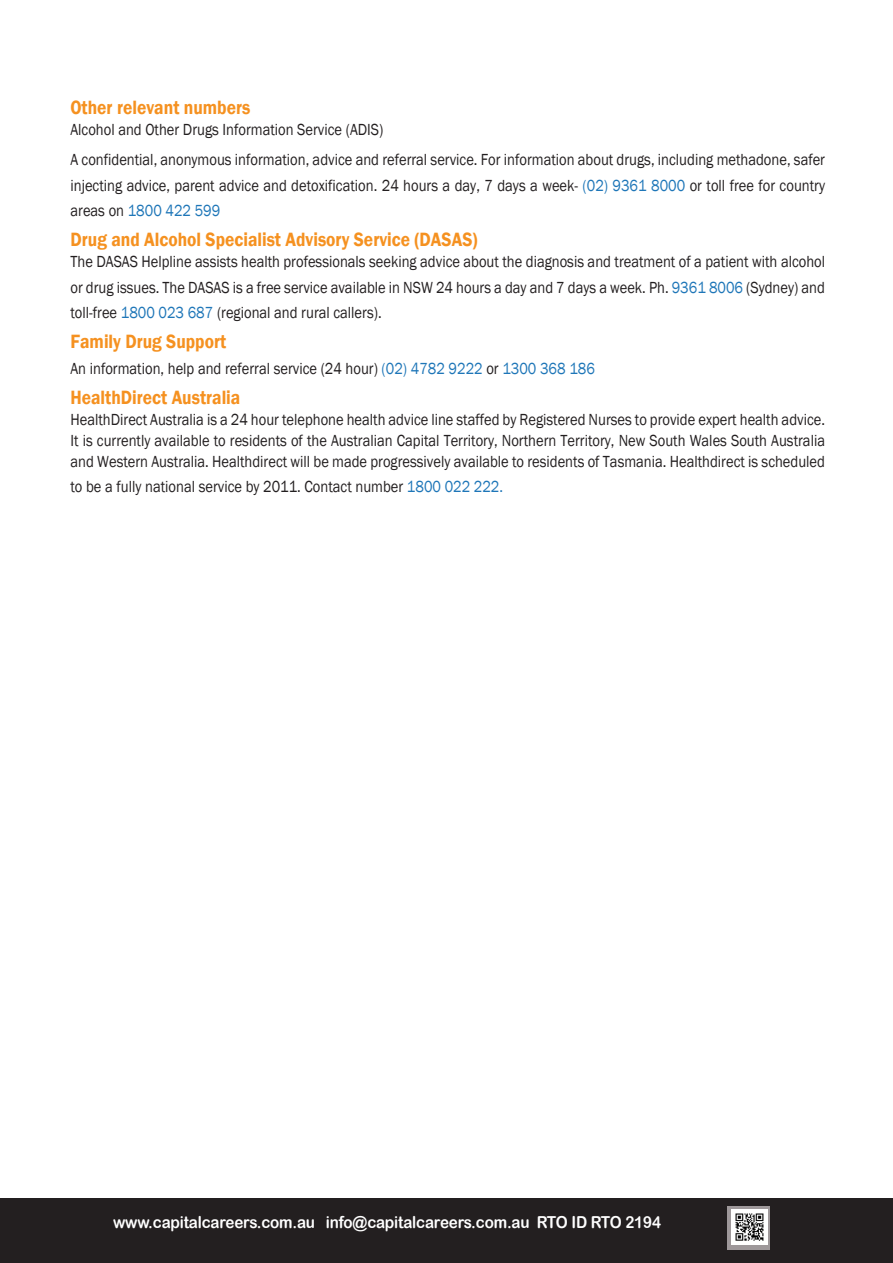
<style>
.page{position:relative;width:893px;height:1263px;background:#fff}
.page>*{position:absolute;margin:0;border:0;box-sizing:border-box;transform-origin:0 0}
.t1{font:600 19.8px "Franklin Gothic";color:#f59120;scale:.88 1}
.t2{font:16.5px/25.5px "Franklin Gothic";color:#231f20;scale:.88 1}
.t3{font:16.5px "Arial Rounded MT Bold";letter-spacing:-.01em;color:#fff;scale:.92 1}
.s1{color:#1e76b8}
</style>
<div class="page">
<div style="left:0;top:1199px;width:893px;height:64px;background:#231f20"></div>
<div style="left:728px;top:1206px;width:42px;height:44px;background:linear-gradient(to right,#9e989a,#9e989a)"></div>
<img style="left:732px;top:1210px;width:35px;height:35px">
<p class="t1" style="left:70px;top:95px;width:206px">Other relevant numbers</p>
<p class="t2" style="left:70px;top:115px;width:859px;line-height:30px">Alcohol and Other Drugs Information Service (ADIS)<br>A confidential, anonymous information, advice and referral service. For information about drugs, including methadone, safer</p>
<p class="t2" style="left:70px;top:173px;width:859px">injecting advice, parent advice and detoxification. 24 hours a day, 7 days a week- <span class="s1">(02) 9361 8000</span> or toll free for country areas on <span class="s1">1800 422 599</span></p>
<p class="t1" style="left:70px;top:227px;width:464px">Drug and Alcohol Specialist Advisory Service (DASAS)</p>
<p class="t2" style="left:70px;top:249px;width:859px;text-align:justify">The DASAS Helpline assists health professionals seeking advice about the diagnosis and treatment of a patient with alcohol or drug issues. The DASAS is a free service available in NSW 24 hours a day and 7 days a week. Ph. <span class="s1">9361 8006</span> (Sydney) and toll-free <span class="s1">1800 023 687</span> (regional and rural callers).</p>
<p class="t1" style="left:70px;top:329px;width:178px">Family Drug Support</p>
<p class="t2" style="left:70px;top:356px;width:597px">An information, help and referral service (24 hour) <span class="s1">(02) 4782 9222</span> or <span class="s1">1300 368 186</span></p>
<p class="t1" style="left:70px;top:385px;width:195px">HealthDirect Australia</p>
<p class="t2" style="left:70px;top:409px;width:859px;line-height:21px;text-align:justify">HealthDirect Australia is a 24 hour telephone health advice line staffed by Registered Nurses to provide expert health advice.<br>It is currently available to residents of the Australian Capital Territory, Northern Territory, New South Wales South Australia and Western Australia. Healthdirect will be made progressively available to residents of Tasmania. Healthdirect is scheduled</p>
<p class="t2" style="left:70px;top:474px;width:493px">to be a fully national service by 2011. Contact number <span class="s1">1800 022 222.</span></p>
<p class="t3" style="left:113px;top:1213px;width:597px">www.capitalcareers.com.au info@capitalcareers.com.au RTO ID RTO 2194</p>
</div>
